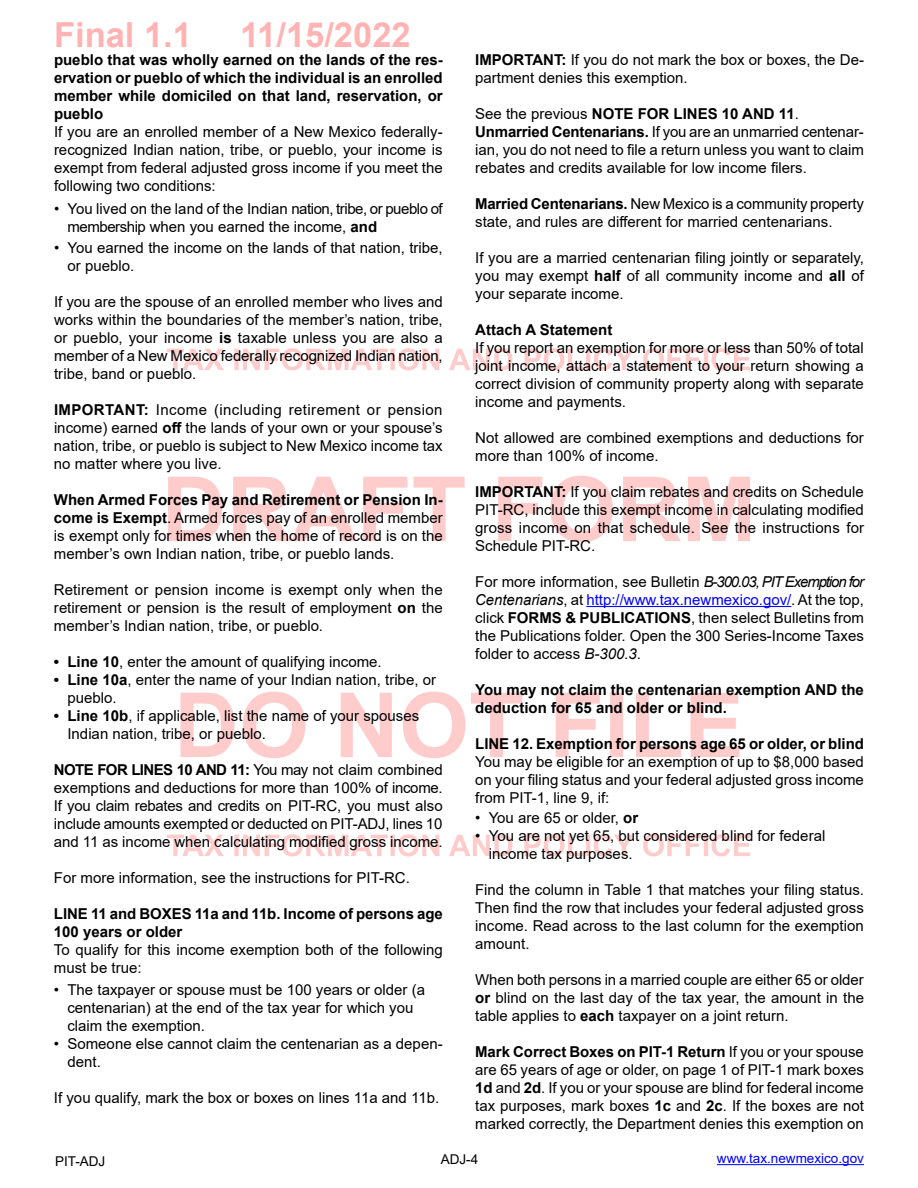
<style>
.page{position:relative;width:918px;height:1188px;background:#fff}
.page>*{position:absolute;margin:0;border:0;box-sizing:border-box;transform-origin:0 0}
.t1{font:700 34.5px "Arial";color:#ffb3b3}
.t2{font:15px/18px "Arial";color:#000;text-align:justify}
.t3{font:700 15px/18px "Arial";color:#000}
.t4{font:13.5px "Arial";color:#00f}
.t5{font:13.5px "Arial";color:#000}
.s1{font-weight:700}
.s2{font-style:italic}
.s3{color:#00f}
</style>
<div class="page">
<svg style="left:167px;top:834px;width:583px;height:22px"></svg>
<svg style="left:181px;top:692px;width:559px;height:66px"></svg>
<svg style="left:168px;top:476px;width:582px;height:66px"></svg>
<svg style="left:167px;top:348px;width:583px;height:22px"></svg>
<hr style="left:586px;top:606px;width:205px;height:1px;background:#00f">
<hr style="left:717px;top:1164px;width:147px;height:1px;background:#00f">
<h1 class="t1" style="left:54px;top:11px;width:140px">Final 1.1</h1>
<h1 class="t1" style="left:240px;top:11px;width:172px">11/15/2022</h1>
<p class="t3" style="left:54px;top:51px;width:390px;text-align:justify">pueblo that was wholly earned on the lands of the res&shy;ervation or pueblo of which the individual is an enrolled member while domiciled on that land, reservation, or pueblo</p>
<p class="t2" style="left:54px;top:123px;width:390px">If you are an enrolled member of a New Mexico federally&shy;recognized Indian nation, tribe, or pueblo, your income is exempt from federal adjusted gross income if you meet the following two conditions:</p>
<p class="t2" style="left:68px;top:200px;width:377px;text-indent:-14px">• You lived on the land of the Indian nation, tribe, or pueblo of membership when you earned the income, <span class="s1">and</span></p>
<p class="t2" style="left:68px;top:239px;width:377px;text-indent:-14px">• You earned the income on the lands of that nation, tribe, or pueblo.</p>
<p class="t2" style="left:54px;top:293px;width:390px">If you are the spouse of an enrolled member who lives and works within the boundaries of the member’s nation, tribe, or pueblo, your income <span class="s1">is</span> taxable unless you are also a member of a New Mexico federally recognized Indian nation, tribe, band or pueblo.</p>
<p class="t2" style="left:54px;top:401px;width:390px"><span class="s1">IMPORTANT:</span> Income (including retirement or pension income) earned <span class="s1">off</span> the lands of your own or your spouse’s nation, tribe, or pueblo is subject to New Mexico income tax no matter where you live.</p>
<p class="t2" style="left:54px;top:491px;width:390px"><span class="s1">When Armed Forces Pay and Retirement or Pension In&shy;come is Exempt</span>. Armed forces pay of an enrolled member is exempt only for times when the home of record is on the member’s own Indian nation, tribe, or pueblo lands.</p>
<p class="t2" style="left:54px;top:581px;width:390px">Retirement or pension income is exempt only when the retirement or pension is the result of employment <span class="s1">on</span> the member’s Indian nation, tribe, or pueblo.</p>
<p class="t2" style="left:54px;top:653px;width:329px"><span class="s1">• Line 10</span>, enter the amount of qualifying income.</p>
<p class="t2" style="left:67px;top:671px;width:370px;text-indent:-14px"><span class="s1">• Line 10a</span>, enter the name of your Indian nation, tribe, or pueblo.</p>
<p class="t2" style="left:67px;top:707px;width:353px;text-indent:-14px"><span class="s1">• Line 10b</span>, if applicable, list the name of your spouses<br>Indian nation, tribe, or pueblo.</p>
<p class="t2" style="left:54px;top:761px;width:390px"><span class="s1">NOTE FOR LINES 10 AND 11:</span> You may not claim combined exemptions and deductions for more than 100% of income.<br>If you claim rebates and credits on PIT-RC, you must also include amounts exempted or deducted on PIT-ADJ, lines 10 and 11 as income when calculating modified gross income.</p>
<p class="t2" style="left:54px;top:869px;width:357px">For more information, see the instructions for PIT-RC.</p>
<p class="t3" style="left:54px;top:905px;width:390px">LINE 11 and BOXES 11a and 11b. Income of persons age<br>100 years or older</p>
<p class="t2" style="left:54px;top:941px;width:390px">To qualify for this income exemption both of the following must be true:</p>
<p class="t2" style="left:67px;top:981px;width:359px;text-align:left;text-indent:-14px">• The taxpayer or spouse must be 100 years or older (a centenarian) at the end of the tax year for which you claim the exemption.</p>
<p class="t2" style="left:67px;top:1035px;width:377px;text-indent:-13px">• Someone else cannot claim the centenarian as a depen&shy;dent.</p>
<p class="t2" style="left:54px;top:1089px;width:387px">If you qualify, mark the box or boxes on lines 11a and 11b.</p>
<p class="t2" style="left:475px;top:51px;width:390px"><span class="s1">IMPORTANT:</span> If you do not mark the box or boxes, the De&shy;partment denies this exemption.</p>
<p class="t2" style="left:475px;top:105px;width:390px;text-align:left">See the previous <span class="s1">NOTE FOR LINES 10 AND 11</span>.<br><span class="s1">Unmarried Centenarians.</span> If you are an unmarried centenar&shy;ian, you do not need to file a return unless you want to claim rebates and credits available for low income filers.</p>
<p class="t2" style="left:475px;top:195px;width:390px"><span class="s1">Married Centenarians.</span> New Mexico is a community property state, and rules are different for married centenarians.</p>
<p class="t2" style="left:475px;top:249px;width:390px">If you are a married centenarian filing jointly or separately, you may exempt <span class="s1">half</span> of all community income and <span class="s1">all</span> of your separate income.</p>
<p class="t3" style="left:475px;top:321px;width:139px">Attach A Statement</p>
<p class="t2" style="left:475px;top:339px;width:390px">If you report an exemption for more or less than 50% of total joint income, attach a statement to your return showing a correct division of community property along with separate income and payments.</p>
<p class="t2" style="left:475px;top:429px;width:390px">Not allowed are combined exemptions and deductions for more than 100% of income.</p>
<p class="t2" style="left:475px;top:483px;width:390px"><span class="s1">IMPORTANT:</span> If you claim rebates and credits on Schedule PIT-RC, include this exempt income in calculating modified gross income on that schedule. See the instructions for Schedule PIT-RC.</p>
<p class="t2" style="left:475px;top:573px;width:390px">For more information, see Bulletin <span class="s2">B-300.03,PITExemption for Centenarians</span>, at <span class="s3">http://www.tax.newmexico.gov/</span>. At the top, click <span class="s1">FORMS &amp; PUBLICATIONS</span>, then select Bulletins from the Publications folder. Open the 300 Series-Income Taxes folder to access <span class="s2">B-300.3</span>.</p>
<p class="t3" style="left:475px;top:681px;width:390px">You may not claim the centenarian exemption AND the deduction for 65 and older or blind.</p>
<p class="t3" style="left:475px;top:735px;width:390px">LINE 12. Exemption for persons age 65 or older, or blind</p>
<p class="t2" style="left:475px;top:753px;width:390px">You may be eligible for an exemption of up to $8,000 based on your filing status and your federal adjusted gross income from PIT-1, line 9, if:</p>
<p class="t2" style="left:475px;top:809px;width:165px">• You are 65 or older, <span class="s1">or</span></p>
<p class="t2" style="left:489px;top:827px;width:338px;text-indent:-14px">• You are not yet 65, but considered blind for federal income tax purposes.</p>
<p class="t2" style="left:475px;top:881px;width:390px">Find the column in Table 1 that matches your filing status.<br>Then find the row that includes your federal adjusted gross income. Read across to the last column for the exemption amount.</p>
<p class="t2" style="left:475px;top:971px;width:390px">When both persons in a married couple are either 65 or older <span class="s1">or</span> blind on the last day of the tax year, the amount in the table applies to <span class="s1">each</span> taxpayer on a joint return.</p>
<p class="t2" style="left:475px;top:1043px;width:390px"><span class="s1">Mark Correct Boxes on PIT-1 Return</span> If you or your spouse are 65 years of age or older, on page 1 of PIT-1 mark boxes <span class="s1">1d</span> and <span class="s1">2d</span>. If you or your spouse are blind for federal income tax purposes, mark boxes <span class="s1">1c</span> and <span class="s1">2c</span>. If the boxes are not marked correctly, the Department denies this exemption on</p>
<p class="t5" style="left:55px;top:1152px;width:52px">PIT-ADJ</p>
<p class="t5" style="left:441px;top:1150px;width:39px">ADJ-4</p>
<p class="t4" style="left:717px;top:1149px;width:149px">www.tax.newmexico.gov</p>
</div>
